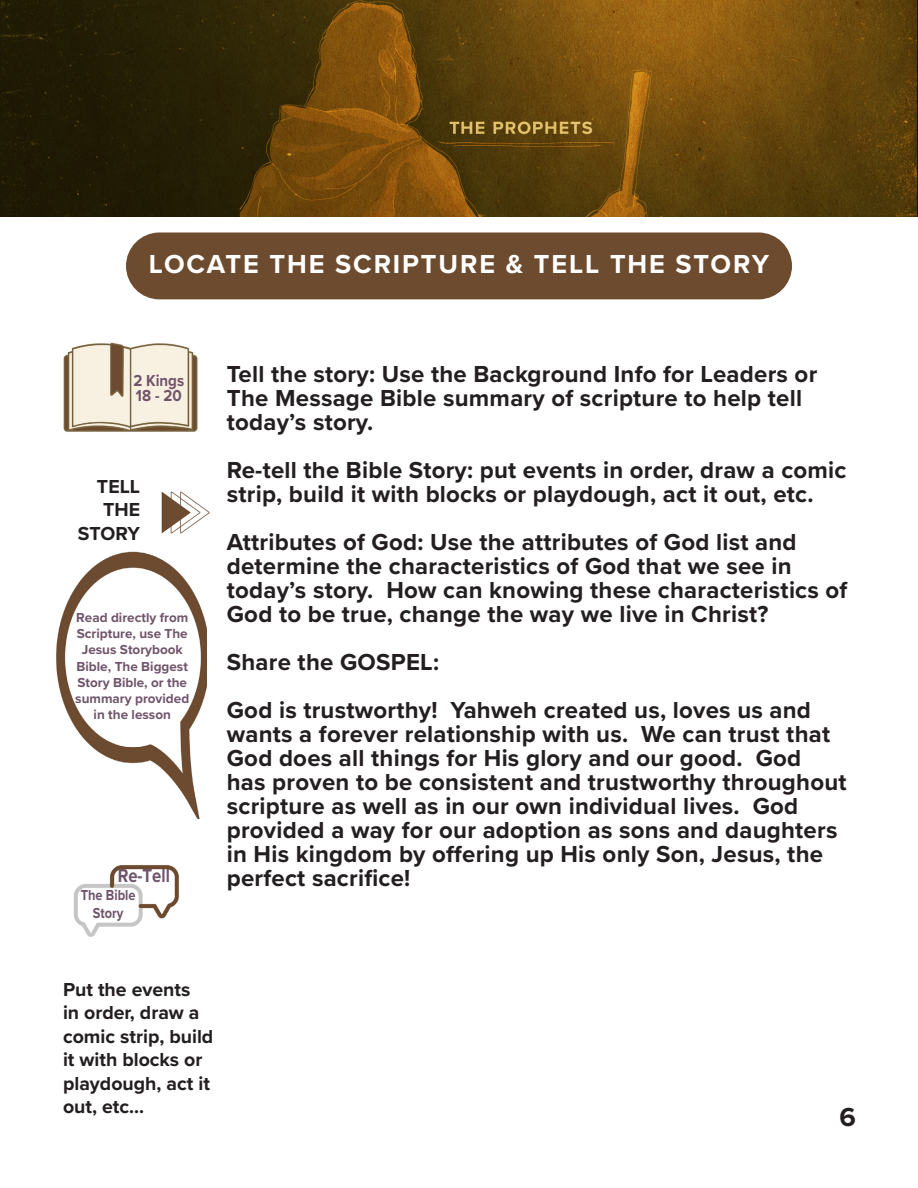
<style>
.page{position:relative;width:918px;height:1188px;background:#fff}
.page>*{position:absolute;margin:0;border:0;box-sizing:border-box;transform-origin:0 0}
.Paragraph_Style_4{font:700 27px "Proxima Nova";letter-spacing:.07em;color:#fff}
.t1{font:700 27px "Proxima Nova";color:#231f20}
.Paragraph_Style_5{font:700 24px/24px "Proxima Nova";letter-spacing:.01em;color:#231f20}
.Memory_Verse{font:700 19.5px/23.4px "Proxima Nova";color:#231f20}
.Memory_Verse-2{font:700 19.5px "Proxima Nova";color:#70546a;scale:.85 1}
.Memory_Verse-3{font:700 16.5px "Proxima Nova";color:#70546a;scale:.91 1}
.Memory_Verse-4{font:700 15px/18px "Proxima Nova";color:#70546a;text-align:center;scale:.85 1}
.Memory_Verse-5{font:700 13.5px/16.2px "Proxima Nova";color:#70546a;text-align:center}
</style>
<div class="page">
<img style="left:0;top:0;width:918px;height:216px">
<div style="left:126px;top:232px;width:666px;height:67px;background:#6d4b2f;border-radius:33px"></div>
<img style="left:161px;top:491px;width:49px;height:43px">
<img style="left:73px;top:865px;width:106px;height:72px">
<img style="left:56px;top:551px;width:150px;height:268px">
<img style="left:63px;top:342px;width:135px;height:90px">
<p class="Paragraph_Style_4" style="left:149px;top:244px;width:622px">LOCATE THE SCRIPTURE &amp; TELL THE STORY</p>
<p class="Memory_Verse-3" style="left:133px;top:368px;width:57px">2 Kings</p>
<p class="Memory_Verse-3" style="left:136px;top:383px;width:52px">18 - 20</p>
<p class="Memory_Verse" style="left:97px;top:474px;width:45px">TELL</p>
<p class="Memory_Verse" style="left:103px;top:497px;width:38px">THE</p>
<p class="Memory_Verse" style="left:78px;top:521px;width:64px">STORY</p>
<p class="Memory_Verse-5" style="left:76px;top:609px;width:114px">Read directly from</p>
<p class="Memory_Verse-5" style="left:77px;top:625px;width:112px">Scripture, use The</p>
<p class="Memory_Verse-5" style="left:75px;top:642px;width:115px">Jesus Storybook<br>Bible, The Biggest<br>Story Bible, or the summary provided</p>
<p class="Memory_Verse-5" style="left:94px;top:706px;width:79px">in the lesson</p>
<p class="Memory_Verse-2" style="left:118px;top:861px;width:63px">Re-Tell</p>
<p class="Memory_Verse-4" style="left:81px;top:886px;width:66px">The Bible<br>Story</p>
<p class="Paragraph_Style_5" style="left:227px;top:361px;width:592px">Tell the story: Use the Background Info for Leaders or<br>The Message Bible summary of scripture to help tell today’s story.</p>
<p class="Paragraph_Style_5" style="left:227px;top:457px;width:621px">Re-tell the Bible Story: put events in order, draw a comic strip, build it with blocks or playdough, act it out, etc.</p>
<p class="Paragraph_Style_5" style="left:227px;top:529px;width:622px">Attributes of God: Use the attributes of God list and determine the characteristics of God that we see in today’s story. How can knowing these characteristics of God to be true, change the way we live in Christ?</p>
<p class="Paragraph_Style_5" style="left:227px;top:649px;width:214px">Share the GOSPEL:</p>
<p class="Paragraph_Style_5" style="left:227px;top:697px;width:621px">God is trustworthy! Yahweh created us, loves us and wants a forever relationship with us. We can trust that God does all things for His glory and our good. God<br>has proven to be consistent and trustworthy throughout scripture as well as in our own individual lives. God provided a way for our adoption as sons and daughters in His kingdom by offering up His only Son, Jesus, the perfect sacrifice!</p>
<p class="Memory_Verse" style="left:63px;top:977px;width:152px">Put the events<br>in order, draw a comic strip, build it with blocks or playdough, act it out, etc...</p>
<p class="t1" style="left:840px;top:1096px;width:18px">6</p>
</div>
